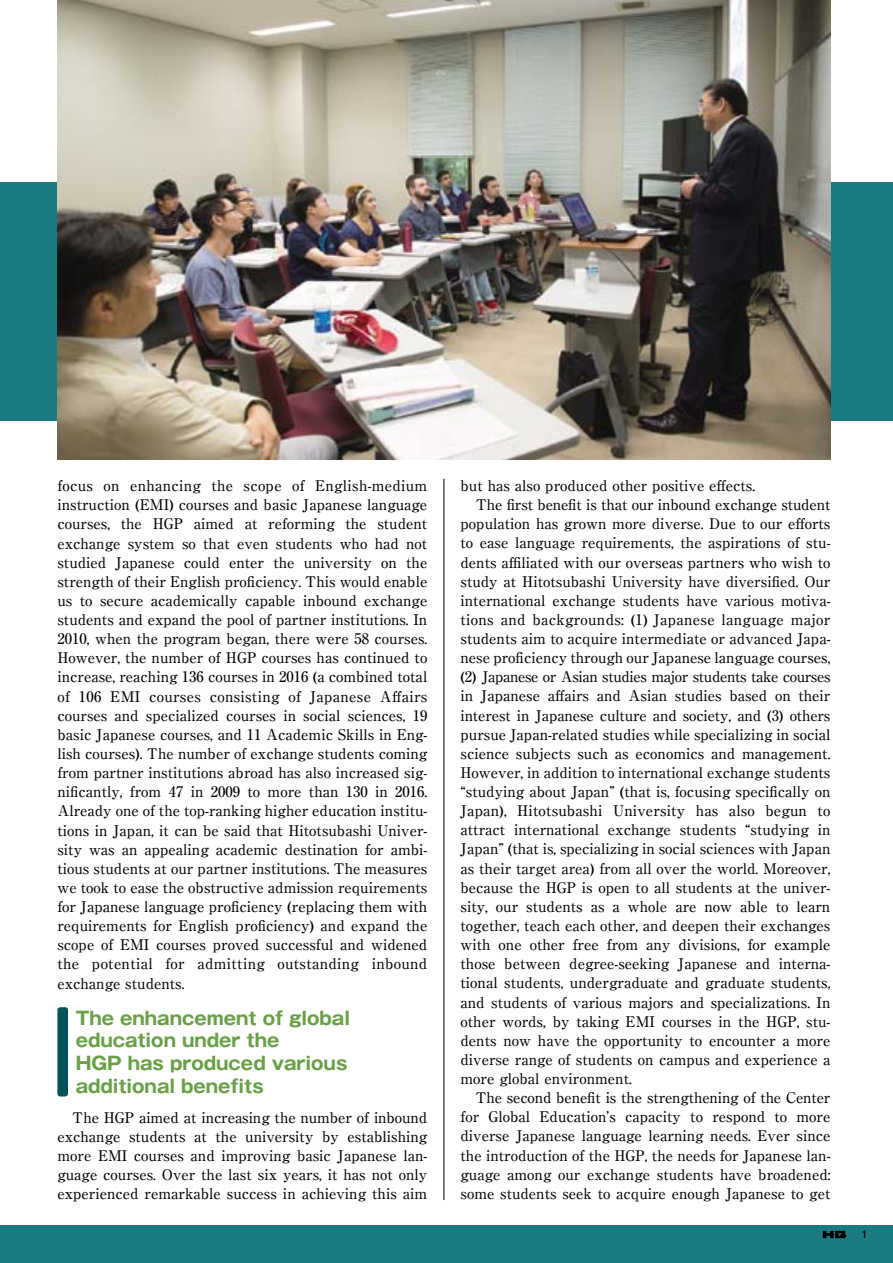
<style>
.page{position:relative;width:893px;height:1263px;background:#fff}
.page>*{position:absolute;margin:0;border:0;box-sizing:border-box;transform-origin:0 0}
.t1{font:700 18px/22.8px "Gothic MB101 Pr 6";color:#6aa049}
.t2{font:500 14.7px/19.2px "Ryumin Pr 6";color:#000;text-align:justify}
.t3{font:500 14.7px "Ryumin Pr 6";letter-spacing:-.025em;color:#000}
.t4{font:500 14.7px "Ryumin Pr 6";letter-spacing:.02em;color:#000}
.t5{font:700 10.65px "Futo Go B101 Pr 6";color:#000}
</style>
<div class="page">
<div style="left:0;top:1225px;width:893px;height:38px;background:#1a7b80"></div>
<div style="left:0;top:183px;width:893px;height:238px;background:#1a7b80"></div>
<hr style="left:444px;top:479px;width:1px;height:721px;background:#000">
<img style="left:57px;top:0;width:773px;height:459px">
<svg style="left:823px;top:1231px;width:23px;height:7px"></svg>
<div style="left:57px;top:1007px;width:11px;height:89px;background:#00535c;border-radius:3px"></div>
<p class="t2" style="left:57px;top:475px;width:371px">focus on enhancing the scope of English-medium instruction (EMI) courses and basic Japanese language courses, the HGP aimed at reforming the student exchange system so that even students who had not studied Japanese could enter the university on the strength of their English proficiency. This would enable us to secure academically capable inbound exchange students and expand the pool of partner institutions. In 2010, when the program began, there were 58 courses.<br>However, the number of HGP courses has continued to increase, reaching 136 courses in 2016 (a combined total of 106 EMI courses consisting of Japanese Affairs courses and specialized courses in social sciences, 19 basic Japanese courses, and 11 Academic Skills in Eng&shy;lish courses). The number of exchange students coming from partner institutions abroad has also increased sig&shy;nificantly, from 47 in 2009 to more than 130 in 2016.<br>Already one of the top-ranking higher education institu&shy;tions in Japan, it can be said that Hitotsubashi Univer&shy;sity was an appealing academic destination for ambi&shy;tious students at our partner institutions. The measures we took to ease the obstructive admission requirements for Japanese language proficiency (replacing them with requirements for English proficiency) and expand the scope of EMI courses proved successful and widened the potential for admitting outstanding inbound exchange students.</p>
<p class="t1" style="left:76px;top:1006px;width:276px">The enhancement of global education under the<br>HGP has produced various additional benefits</p>
<p class="t2" style="left:57px;top:1107px;width:371px;text-indent:15px">The HGP aimed at increasing the number of inbound exchange students at the university by establishing more EMI courses and improving basic Japanese lan&shy;guage courses. Over the last six years, it has not only experienced remarkable success in achieving this aim</p>
<p class="t2" style="left:460px;top:475px;width:296px">but has also produced other positive effects.</p>
<p class="t2" style="left:476px;top:494px;width:356px">The first benefit is that our inbound exchange student</p>
<p class="t2" style="left:460px;top:513px;width:371px">population has grown more diverse. Due to our efforts</p>
<p class="t2" style="left:460px;top:533px;width:371px">to ease language requirements, the aspirations of stu-</p>
<p class="t2" style="left:460px;top:552px;width:371px">dents affiliated with our overseas partners who wish to</p>
<p class="t2" style="left:460px;top:571px;width:371px">study at Hitotsubashi University have diversified. Our</p>
<p class="t2" style="left:460px;top:590px;width:371px">international exchange students have various motiva-</p>
<p class="t4" style="left:460px;top:608px;width:371px">tions and backgrounds: (1) Japanese language major</p>
<p class="t2" style="left:460px;top:628px;width:371px">students aim to acquire intermediate or advanced Japa-</p>
<p class="t2" style="left:460px;top:647px;width:371px">nese proficiency through our Japanese language courses,</p>
<p class="t3" style="left:460px;top:665px;width:371px">(2) Japanese or Asian studies major students take courses</p>
<p class="t2" style="left:460px;top:686px;width:371px">in Japanese affairs and Asian studies based on their</p>
<p class="t2" style="left:460px;top:705px;width:371px">interest in Japanese culture and society, and (3) others</p>
<p class="t2" style="left:460px;top:724px;width:371px">pursue Japan-related studies while specializing in social</p>
<p class="t2" style="left:460px;top:743px;width:371px">science subjects such as economics and management.</p>
<p class="t2" style="left:460px;top:762px;width:371px">However, in addition to international exchange students</p>
<p class="t2" style="left:460px;top:781px;width:371px">“studying about Japan” (that is, focusing specifically on</p>
<p class="t2" style="left:460px;top:800px;width:371px">Japan), Hitotsubashi University has also begun to</p>
<p class="t2" style="left:460px;top:820px;width:371px">attract international exchange students “studying in</p>
<p class="t2" style="left:460px;top:839px;width:371px">Japan” (that is, specializing in social sciences with Japan</p>
<p class="t2" style="left:460px;top:858px;width:371px">as their target area) from all over the world. Moreover,</p>
<p class="t2" style="left:460px;top:877px;width:371px">because the HGP is open to all students at the univer-</p>
<p class="t2" style="left:460px;top:896px;width:371px">sity, our students as a whole are now able to learn</p>
<p class="t2" style="left:460px;top:915px;width:371px">together, teach each other, and deepen their exchanges</p>
<p class="t2" style="left:460px;top:934px;width:371px">with one other free from any divisions, for example</p>
<p class="t2" style="left:460px;top:953px;width:371px">those between degree-seeking Japanese and interna-</p>
<p class="t2" style="left:460px;top:973px;width:371px">tional students, undergraduate and graduate students,</p>
<p class="t2" style="left:460px;top:992px;width:371px">and students of various majors and specializations. In</p>
<p class="t2" style="left:460px;top:1011px;width:371px">other words, by taking EMI courses in the HGP, stu-</p>
<p class="t2" style="left:460px;top:1030px;width:371px">dents now have the opportunity to encounter a more</p>
<p class="t2" style="left:460px;top:1049px;width:371px">diverse range of students on campus and experience a</p>
<p class="t2" style="left:460px;top:1068px;width:173px">more global environment.</p>
<p class="t2" style="left:475px;top:1087px;width:357px">The second benefit is the strengthening of the Center</p>
<p class="t2" style="left:460px;top:1106px;width:371px">for Global Education’s capacity to respond to more</p>
<p class="t2" style="left:460px;top:1126px;width:371px">diverse Japanese language learning needs. Ever since</p>
<p class="t2" style="left:460px;top:1145px;width:371px">the introduction of the HGP, the needs for Japanese lan-</p>
<p class="t2" style="left:460px;top:1164px;width:371px">guage among our exchange students have broadened:</p>
<p class="t2" style="left:460px;top:1183px;width:371px">some students seek to acquire enough Japanese to get</p>
<p class="t5" style="left:861px;top:1226px;width:7px">1</p>
</div>
